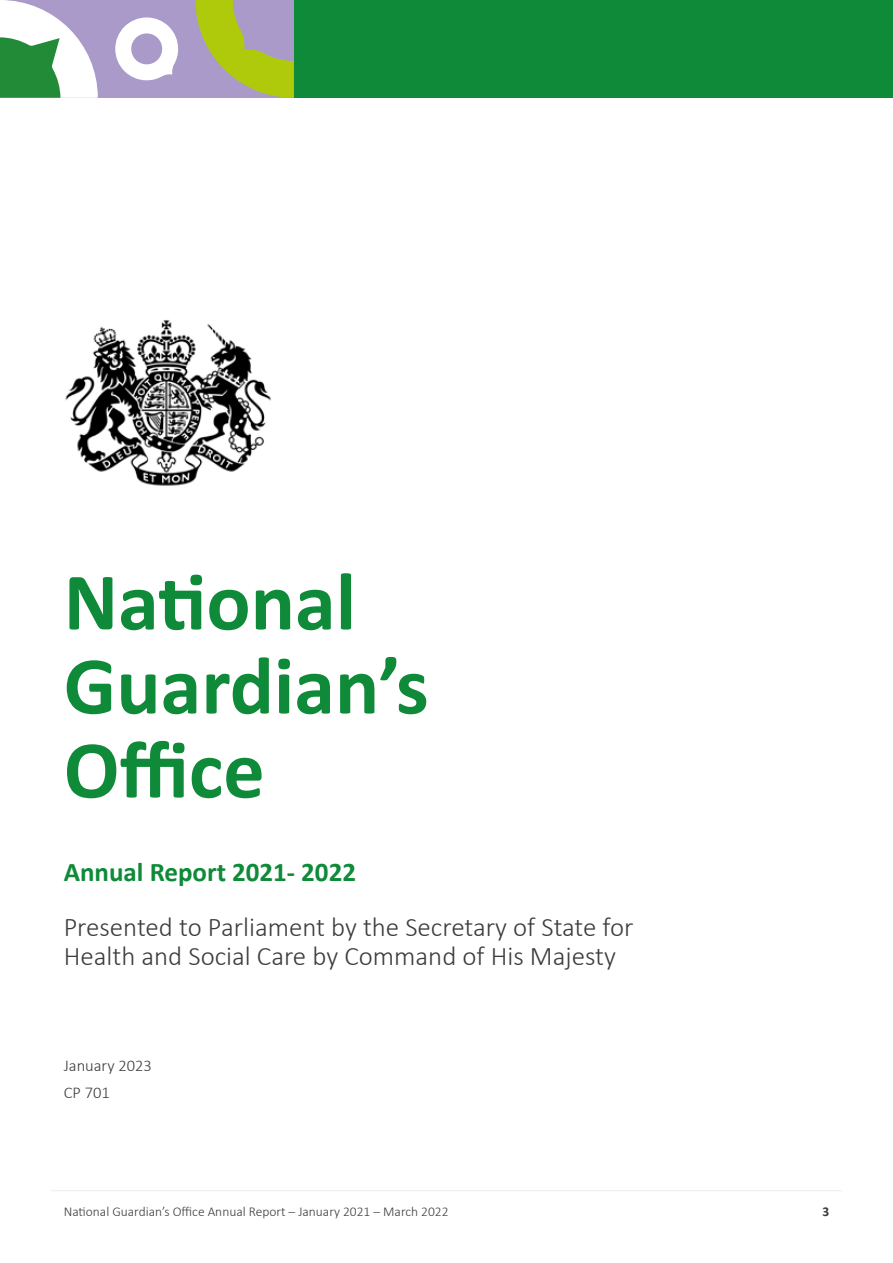
<style>
.page{position:relative;width:893px;height:1263px;background:#fff}
.page>*{position:absolute;margin:0;border:0;box-sizing:border-box;transform-origin:0 0}
._1__Heading_H1{font:700 82.5px/84px "Calibri";color:#0e8a38}
._3__Intro_Large_h2{font:300 27px/28.5px "Calibri";color:#3c3c3b}
._3__Intro_Large_h2-2{font:700 27px "Calibri";color:#0e8a38}
._2__Body_Copy_P{font:300 16.5px "Calibri";color:#3c3c3b}
.t1{font:300 13.5px "Calibri";color:#3c3c3b}
.t2{font:700 13.5px "Calibri";color:#3c3c3b}
</style>
<div class="page">
<hr style="left:51px;top:1190px;width:791px;height:1px;background:#ededed">
<div style="left:0;top:0;width:893px;height:98px;background:#0e8a38"></div>
<img style="left:65px;top:320px;width:206px;height:166px">
<svg style="left:196px;top:0;width:97px;height:98px;background:#abb06f"></svg>
<div style="left:98px;top:0;width:98px;height:98px;background:#a99aca"></div>
<svg style="left:115px;top:17px;width:63px;height:63px"></svg>
<svg style="left:0;top:0;width:98px;height:98px;background:#a2c2b0"></svg>
<h1 class="_1__Heading_H1" style="left:64px;top:556px;width:366px">National<br>Guardian’s<br>Office</h1>
<h2 class="_3__Intro_Large_h2-2" style="left:64px;top:855px;width:294px">Annual Report 2021- 2022</h2>
<h2 class="_3__Intro_Large_h2" style="left:64px;top:913px;width:571px">Presented to Parliament by the Secretary of State for<br>Health and Social Care by Command of His Majesty</h2>
<p class="_2__Body_Copy_P" style="left:64px;top:1055px;width:90px">January 2023</p>
<p class="_2__Body_Copy_P" style="left:64px;top:1082px;width:48px">CP 701</p>
<p class="t1" style="left:64px;top:1203px;width:386px">National Guardian’s Office Annual Report – January 2021 – March 2022</p>
<p class="t2" style="left:822px;top:1203px;width:8px">3</p>
</div>
